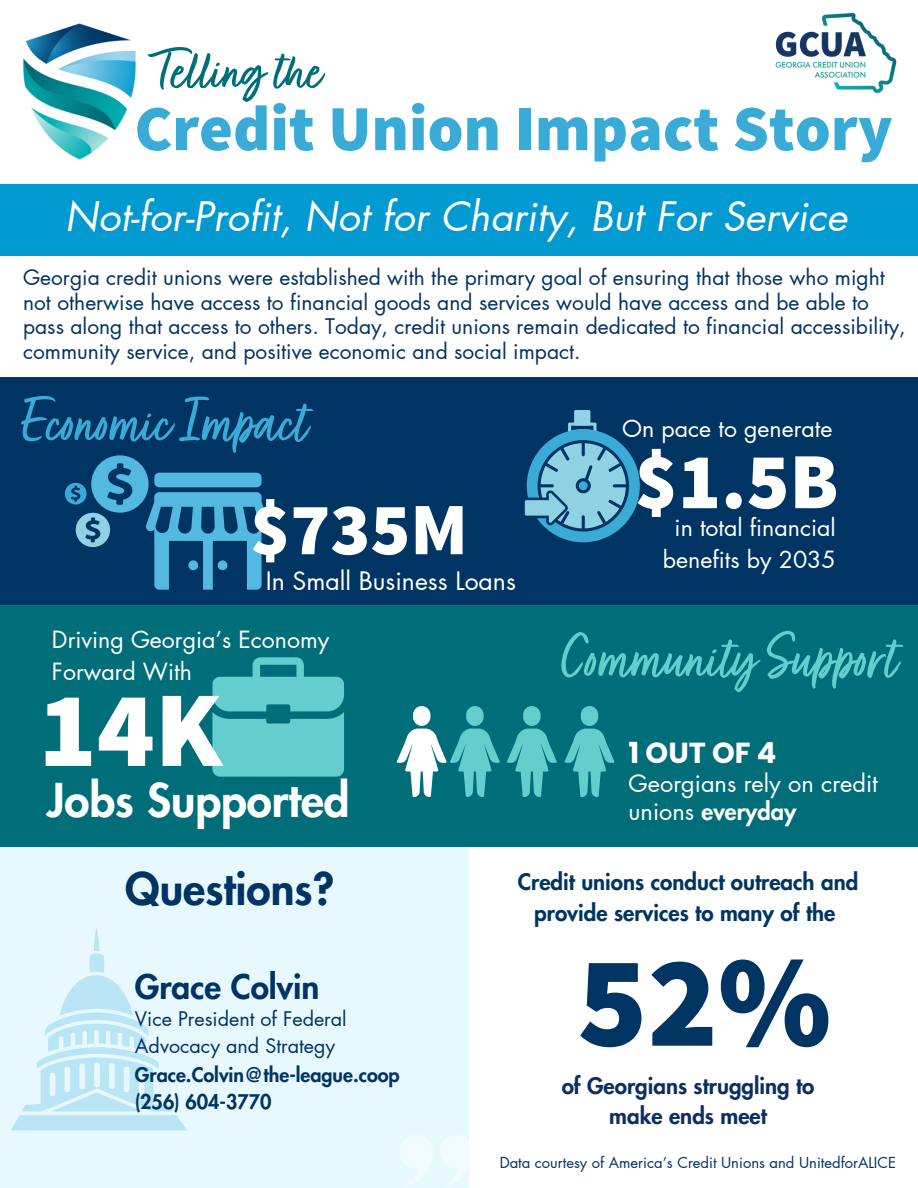
<style>
.page{position:relative;width:918px;height:1188px;background:#fff}
.page>*{position:absolute;margin:0;border:0;box-sizing:border-box;transform-origin:0 0}
.t1{font:900 130.2px "Source Sans Pro";color:#003462}
.t2{font:900 107.7px "Source Sans Pro";color:#fff}
.t3{font:900 79.8px "Source Sans Pro";color:#fff}
.t4{font:900 74.1px "Source Sans Pro";color:#fff}
.t5{font:72px "Fave Script Pro";color:#65cdce}
.t6{font:72px "Fave Script Pro";color:#3aaad6}
.t7{font:65.85px "Fave Script Pro";color:#006e79}
.t8{font:900 64.35px "Source Sans Pro";color:#3aaad6}
.t9{font:800 45.6px "Futura LT Pro";color:#fff}
.t10{font:800 44.1px "Futura LT Pro";color:#003462}
.t11{font:italic 39.75px "Futura LT Pro";color:#fff}
.t12{font:800 33.3px "Futura LT Pro";color:#003462}
.t13{font:700 28.95px "Poppins";letter-spacing:.105em;color:#fff}
.t14{font:24.9px "Futura LT Pro";color:#fff}
.t15{font:23.55px/28.2px "Futura LT Pro";color:#fff}
.t16{font:23.1px/32px "Futura LT Pro";color:#fff;text-align:center}
.t17{font:800 22.35px/30.3px "Futura LT Pro";color:#003462;text-align:center}
.t18{font:800 22.35px "Futura LT Pro";color:#0b2f63}
.t19{font:21px/24.8px "Futura LT Pro";color:#003462}
.t20{font:19.65px/26.7px "Futura LT Pro";color:#003462}
.t21{font:800 19.65px "Futura LT Pro";color:#003462}
.t22{font:14.85px "Futura LT Pro";color:#003462}
.s1{font-weight:800}
</style>
<div class="page">
<div style="left:0;top:377px;width:918px;height:238px;background:#003462"></div>
<div style="left:0;top:605px;width:918px;height:242px;background:#006e79"></div>
<div style="left:0;top:847px;width:469px;height:341px;background:#e8f8ff"></div>
<svg style="left:65px;top:455px;width:205px;height:135px"></svg>
<svg style="left:524px;top:410px;width:116px;height:133px"></svg>
<svg style="left:507px;top:706px;width:50px;height:91px"></svg>
<svg style="left:565px;top:706px;width:49px;height:91px"></svg>
<svg style="left:397px;top:706px;width:103px;height:91px"></svg>
<img style="left:23px;top:23px;width:113px;height:137px">
<div style="left:0;top:184px;width:918px;height:72px;background:#0099d0"></div>
<img style="left:775px;top:12px;width:122px;height:82px">
<svg style="left:212px;top:657px;width:132px;height:120px"></svg>
<svg style="left:11px;top:928px;width:176px;height:202px"></svg>
<p class="t7" style="left:156px;top:41px;width:169px">Tellingthe</p>
<h3 class="t8" style="left:135px;top:87px;width:760px">Credit Union Impact Story</h3>
<p class="t11" style="left:65px;top:199px;width:784px">Not-for-Profit, Not for Charity, But For Service</p>
<p class="t19" style="left:23px;top:266px;width:884px">Georgia credit unions were established with the primary goal of ensuring that those who might not otherwise have access to financial goods and services would have access and be able to pass along that access to others. Today, credit unions remain dedicated to financial accessibility, community service, and positive economic and social impact.</p>
<p class="t6" style="left:23px;top:390px;width:287px">EconomicImpact</p>
<h6 class="t4" style="left:250px;top:481px;width:219px">$735M</h6>
<p class="t14" style="left:266px;top:569px;width:252px">In Small Business Loans</p>
<p class="t16" style="left:52px;top:624px;width:279px;line-height:32.4px;text-align:left">Driving Georgia’s Economy<br>Forward With</p>
<h4 class="t2" style="left:39px;top:660px;width:185px">14K</h4>
<p class="t9" style="left:47px;top:779px;width:304px">Jobs Supported</p>
<p class="t16" style="left:622px;top:414px;width:212px">On pace to generate</p>
<h5 class="t3" style="left:635px;top:430px;width:205px">$1.5B</h5>
<p class="t16" style="left:663px;top:513px;width:174px">in total financial benefits by 2035</p>
<h3 class="t5" style="left:561px;top:626px;width:339px">CommunitySupport</h3>
<p class="t13" style="left:629px;top:733px;width:149px">1OUTOF4</p>
<p class="t15" style="left:629px;top:771px;width:251px">Georgians rely on credit unions <span class="s1">everyday</span></p>
<h2 class="t10" style="left:125px;top:869px;width:210px">Questions?</h2>
<p class="t12" style="left:135px;top:971px;width:186px">Grace Colvin</p>
<p class="t20" style="left:135px;top:1007px;width:213px">Vice President of Federal<br>Advocacy and Strategy</p>
<p class="t21" style="left:135px;top:1066px;width:266px">Grace.Colvin@the-league.coop</p>
<p class="t21" style="left:135px;top:1093px;width:138px">(256) 604-3770</p>
<h4 class="t17" style="left:518px;top:868px;width:342px">Credit unions conduct outreach and provide services to many of the</h4>
<p class="t1" style="left:577px;top:918px;width:255px">52%</p>
<p class="t18" style="left:562px;top:1076px;width:254px">of Georgians struggling to</p>
<p class="t18" style="left:609px;top:1106px;width:159px">make ends meet</p>
<p class="t22" style="left:500px;top:1156px;width:398px">Data courtesy of America’s Credit Unions and UnitedforALICE</p>
</div>
